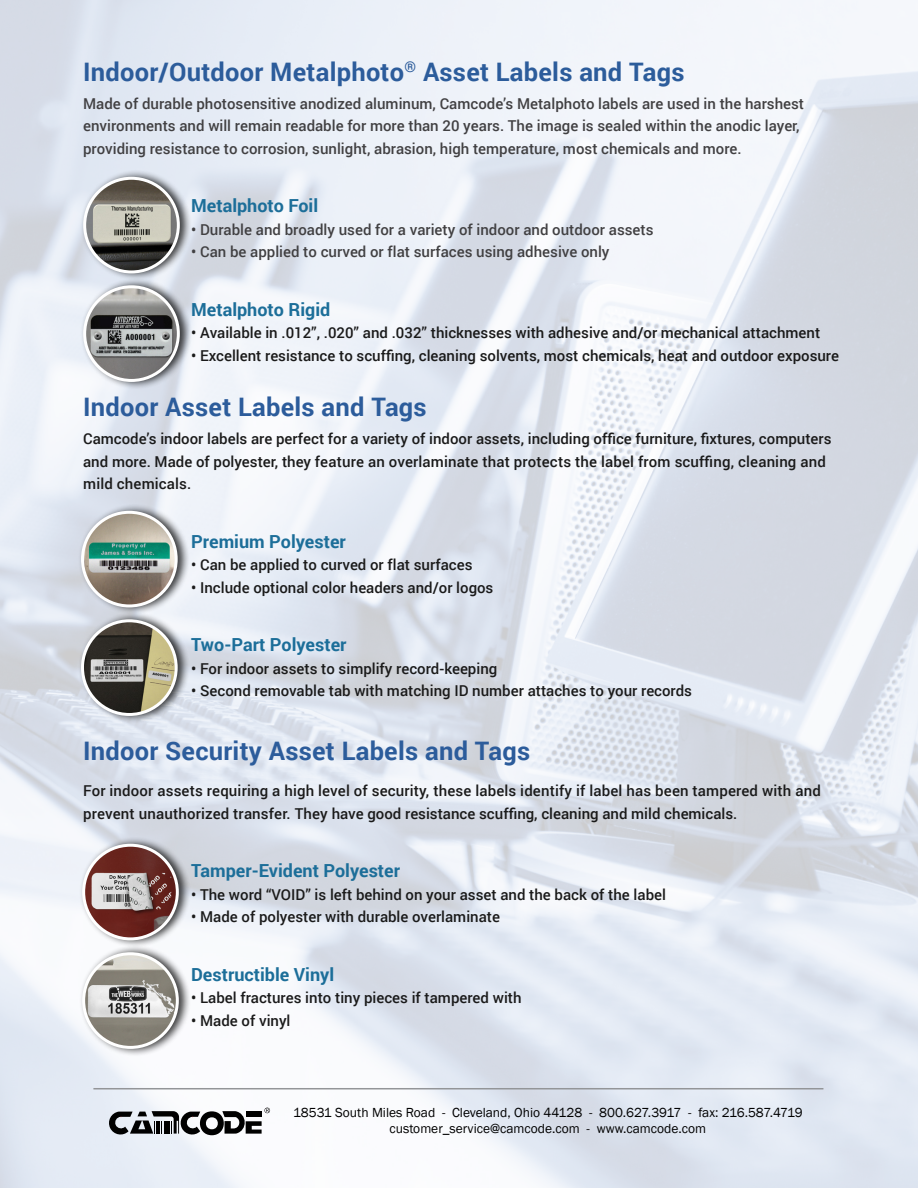
<style>
.page{position:relative;width:918px;height:1188px;background:#fff}
.page>*{position:absolute;margin:0;border:0;box-sizing:border-box;transform-origin:0 0}
.t1{font:700 25.5px "Roboto";letter-spacing:.01em;color:#2c5c9b}
.t2{font:700 18px "Roboto";color:#1c6e99}
.t3{font:500 15px/22.5px "Roboto";color:#1a1a1a}
.t4{font:500 15px/22.5px "Roboto";color:#414042}
.t5{font:13.5px/16.2px "Franklin Gothic";color:#000;text-align:center}
</style>
<div class="page">
<img style="left:0;top:0;width:918px;height:1188px">
<hr style="left:93px;top:1088px;width:730px;height:1px;background:#939598">
<svg style="left:109px;top:1108px;width:161px;height:27px"></svg>
<div style="left:81px;top:169px;width:111px;height:112px;background:#000;opacity:.75"></div>
<img style="left:85px;top:178px;width:93px;height:94px;border-radius:47px">
<div style="left:83px;top:177px;width:97px;height:96px;border:3px solid #fff;border-radius:50%"></div>
<div style="left:78px;top:503px;width:112px;height:112px;background:#000;opacity:.75"></div>
<img style="left:82px;top:512px;width:94px;height:94px;border-radius:47px">
<div style="left:81px;top:511px;width:97px;height:96px;border:3px solid #fff;border-radius:50%"></div>
<div style="left:80px;top:945px;width:111px;height:111px;background:#000;opacity:.75"></div>
<img style="left:84px;top:955px;width:93px;height:91px">
<div style="left:82px;top:952px;width:97px;height:97px;border:3px solid #fff;border-radius:50%"></div>
<div style="left:81px;top:278px;width:111px;height:112px;background:#000;opacity:.75"></div>
<img style="left:85px;top:287px;width:93px;height:92px">
<div style="left:83px;top:285px;width:97px;height:97px;border:3px solid #fff;border-radius:50%"></div>
<div style="left:80px;top:836px;width:111px;height:112px;background:#000;opacity:.75"></div>
<img style="left:84px;top:845px;width:93px;height:94px;border-radius:47px">
<div style="left:82px;top:844px;width:97px;height:96px;border:3px solid #fff;border-radius:50%"></div>
<div style="left:78px;top:612px;width:112px;height:112px;background:#000;opacity:.75"></div>
<img style="left:82px;top:621px;width:94px;height:93px;border-radius:47px">
<div style="left:81px;top:619px;width:97px;height:97px;border:3px solid #fff;border-radius:50%"></div>
<h1 class="t1" style="left:83px;top:54px;width:603px">Indoor/Outdoor Metalphoto<sup>®</sup> Asset Labels and Tags</h1>
<p class="t4" style="left:83px;top:91px;width:723px">Made of durable photosensitive anodized aluminum, Camcode’s Metalphoto labels are used in the harshest environments and will remain readable for more than 20 years. The image is sealed within the anodic layer, providing resistance to corrosion, sunlight, abrasion, high temperature, most chemicals and more.</p>
<p class="t2" style="left:191px;top:193px;width:129px">Metalphoto Foil</p>
<p class="t4" style="left:191px;top:217px;width:464px">• Durable and broadly used for a variety of indoor and outdoor assets</p>
<p class="t4" style="left:191px;top:240px;width:420px">• Can be applied to curved or flat surfaces using adhesive only</p>
<p class="t2" style="left:191px;top:297px;width:141px">Metalphoto Rigid</p>
<p class="t3" style="left:191px;top:321px;width:631px">• Available in .012”, .020” and .032” thicknesses with adhesive and/or mechanical attachment</p>
<p class="t3" style="left:191px;top:343px;width:649px">• Excellent resistance to scuffing, cleaning solvents, most chemicals, heat and outdoor exposure</p>
<h1 class="t1" style="left:83px;top:389px;width:345px">Indoor Asset Labels and Tags</h1>
<p class="t3" style="left:83px;top:427px;width:750px">Camcode’s indoor labels are perfect for a variety of indoor assets, including office furniture, fixtures, computers and more. Made of polyester, they feature an overlaminate that protects the label from scuffing, cleaning and mild chemicals.</p>
<p class="t2" style="left:191px;top:529px;width:156px">Premium Polyester</p>
<p class="t3" style="left:191px;top:553px;width:283px">• Can be applied to curved or flat surfaces</p>
<p class="t3" style="left:191px;top:576px;width:304px">• Include optional color headers and/or logos</p>
<p class="t2" style="left:191px;top:632px;width:157px">Two-Part Polyester</p>
<p class="t3" style="left:191px;top:657px;width:308px">• For indoor assets to simplify record-keeping</p>
<p class="t3" style="left:191px;top:679px;width:502px">• Second removable tab with matching ID number attaches to your records</p>
<h1 class="t1" style="left:83px;top:733px;width:449px">Indoor Security Asset Labels and Tags</h1>
<p class="t3" style="left:83px;top:779px;width:739px">For indoor assets requiring a high level of security, these labels identify if label has been tampered with and prevent unauthorized transfer. They have good resistance scuffing, cleaning and mild chemicals.</p>
<p class="t2" style="left:191px;top:858px;width:210px">Tamper-Evident Polyester</p>
<p class="t3" style="left:191px;top:883px;width:476px">• The word “VOID” is left behind on your asset and the back of the label</p>
<p class="t3" style="left:191px;top:905px;width:310px">• Made of polyester with durable overlaminate</p>
<p class="t2" style="left:191px;top:962px;width:145px">Destructible Vinyl</p>
<p class="t3" style="left:191px;top:986px;width:332px">• Label fractures into tiny pieces if tampered with</p>
<p class="t3" style="left:191px;top:1009px;width:101px">• Made of vinyl</p>
<p class="t5" style="left:293px;top:1105px;width:511px">18531 South Miles Road - Cleveland, Ohio 44128 - 800.627.3917 - fax: 216.587.4719 customer_service@camcode.com - www.camcode.com</p>
</div>
